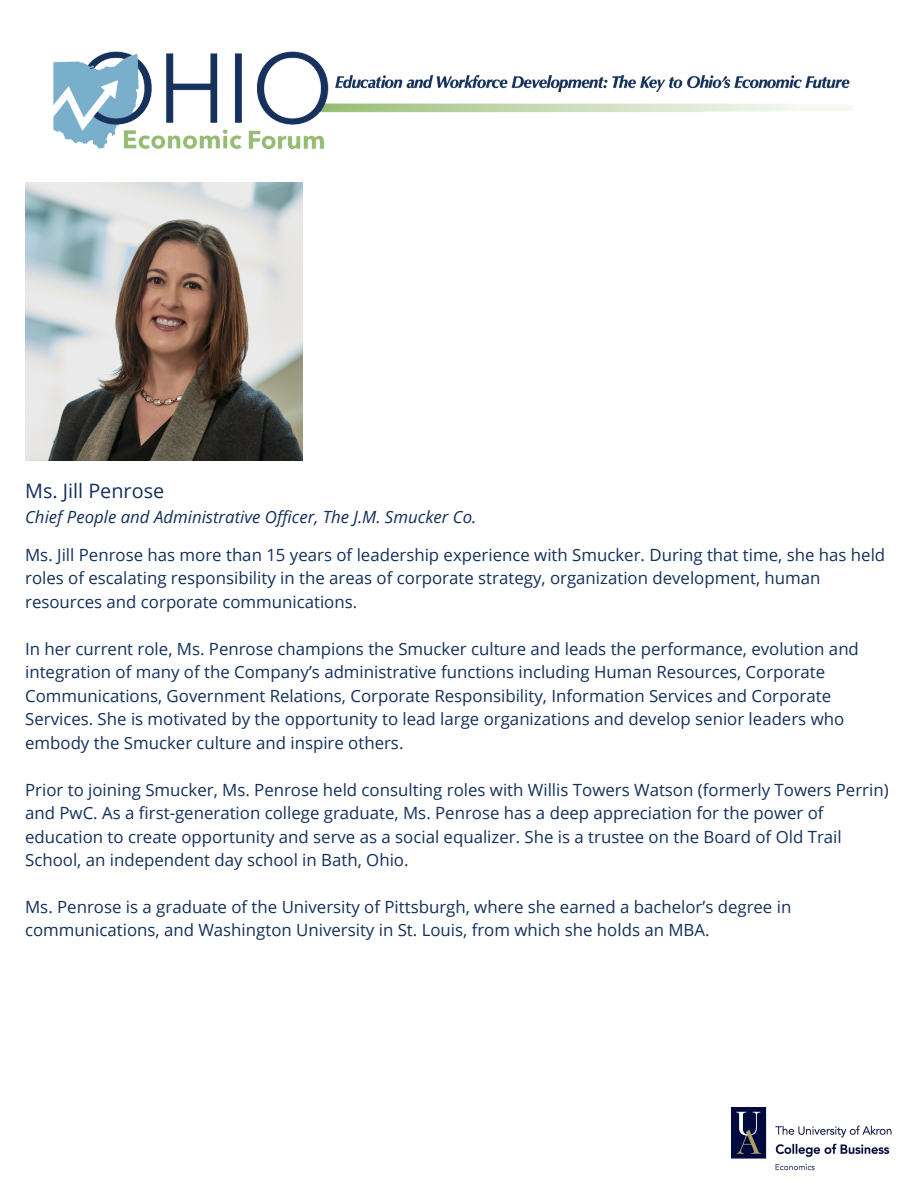
<style>
.page{position:relative;width:918px;height:1188px;background:#fff}
.page>*{position:absolute;margin:0;border:0;box-sizing:border-box;transform-origin:0 0}
.t1{font:19.8px "Open Sans";color:#14305b}
.t2{font:16.8px/23.5px "Open Sans";color:#14305b}
.t3{font:italic 16.8px "Open Sans";color:#14305b}
</style>
<div class="page">
<img style="left:53px;top:51px;width:800px;height:99px">
<img style="left:25px;top:183px;width:278px;height:277px">
<img style="left:732px;top:1107px;width:160px;height:64px">
<p class="t1" style="left:25px;top:477px;width:141px">Ms. Jill Penrose</p>
<p class="t3" style="left:25px;top:505px;width:453px">Chief People and Administrative Officer, The J.M. Smucker Co.</p>
<p class="t2" style="left:25px;top:542px;width:862px">Ms. Jill Penrose has more than 15 years of leadership experience with Smucker. During that time, she has held roles of escalating responsibility in the areas of corporate strategy, organization development, human resources and corporate communications.</p>
<p class="t2" style="left:25px;top:636px;width:835px">In her current role, Ms. Penrose champions the Smucker culture and leads the performance, evolution and integration of many of the Company’s administrative functions including Human Resources, Corporate Communications, Government Relations, Corporate Responsibility, Information Services and Corporate Services. She is motivated by the opportunity to lead large organizations and develop senior leaders who embody the Smucker culture and inspire others.</p>
<p class="t2" style="left:25px;top:777px;width:865px">Prior to joining Smucker, Ms. Penrose held consulting roles with Willis Towers Watson (formerly Towers Perrin) and PwC. As a first-generation college graduate, Ms. Penrose has a deep appreciation for the power of education to create opportunity and serve as a social equalizer. She is a trustee on the Board of Old Trail School, an independent day school in Bath, Ohio.</p>
<p class="t2" style="left:25px;top:895px;width:768px">Ms. Penrose is a graduate of the University of Pittsburgh, where she earned a bachelor’s degree in communications, and Washington University in St. Louis, from which she holds an MBA.</p>
</div>
